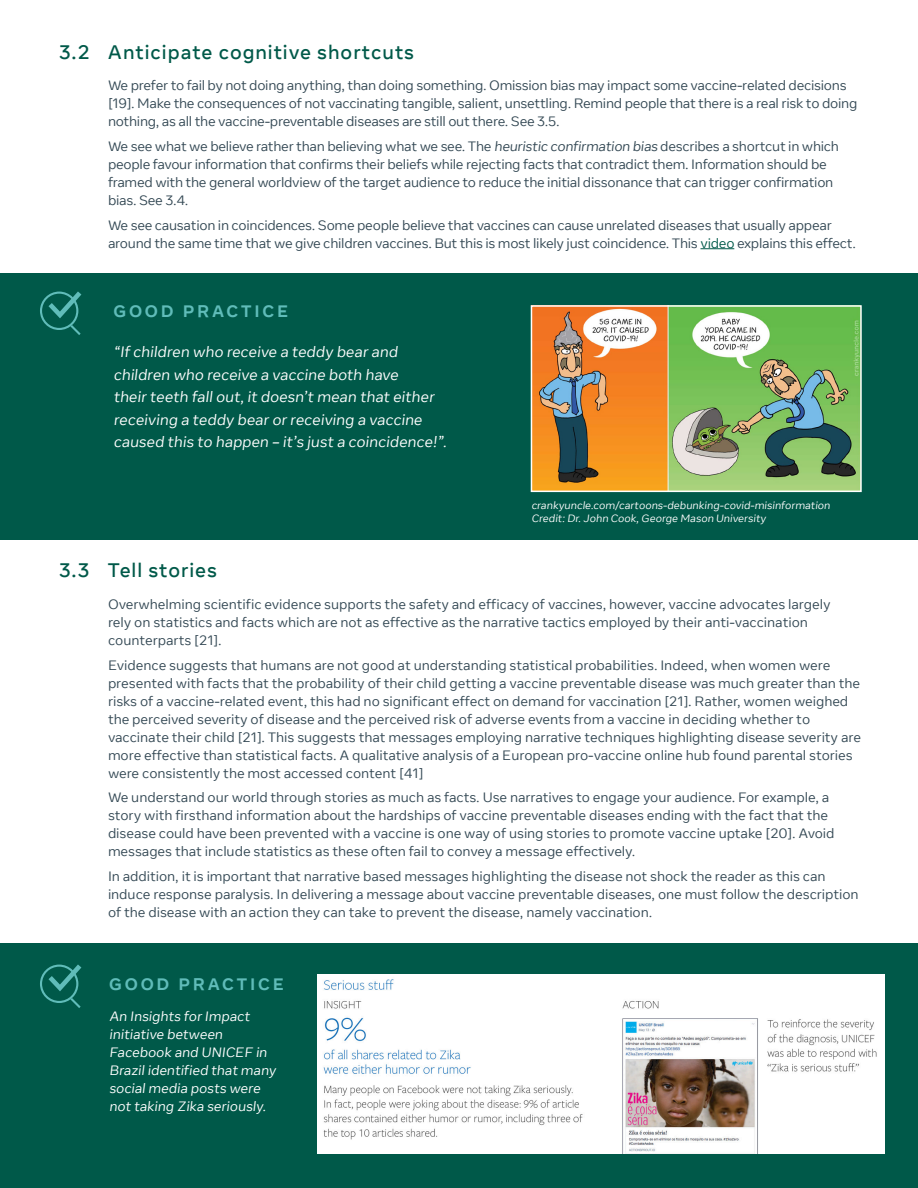
<style>
.page{position:relative;width:918px;height:1188px;background:#fff}
.page>*{position:absolute;margin:0;border:0;box-sizing:border-box;transform-origin:0 0}
.t1{font:500 19.5px "Optimistic Display";letter-spacing:.05em;color:#005949}
.t2{font:700 16.5px "Optimistic Display";letter-spacing:.17em;color:#60bcb9}
.t3{font:300 15px/22.5px "Optimistic Text";color:#fff}
.t4{font:300 13.5px/18px "Optimistic Text";letter-spacing:-.005em;color:#324753}
.t5{font:300 13.5px/18px "Optimistic Text";color:#fff}
.t6{font:300 10.5px "Optimistic Text";color:#fff}
.s1{color:#005949}
</style>
<div class="page">
<hr style="left:700px;top:248px;width:34px;height:1px;background:#005949">
<div style="left:0;top:273px;width:918px;height:267px;background:#005949"></div>
<div style="left:0;top:943px;width:918px;height:245px;background:#005949"></div>
<svg style="left:40px;top:291px;width:41px;height:44px"></svg>
<svg style="left:40px;top:964px;width:41px;height:44px"></svg>
<img style="left:534px;top:308px;width:325px;height:181px">
<div style="left:531px;top:305px;width:331px;height:187px;border:2px solid #fff"></div>
<img style="left:318px;top:974px;width:566px;height:179px">
<p class="t1" style="left:59px;top:41px;width:356px">3.2 Anticipate cognitive shortcuts</p>
<p class="t4" style="left:108px;top:77px;width:751px">We prefer to fail by not doing anything, than doing something. Omission bias may impact some vaccine-related decisions [19]. Make the consequences of not vaccinating tangible, salient, unsettling. Remind people that there is a real risk to doing nothing, as all the vaccine-preventable diseases are still out there. See 3.5.</p>
<p class="t4" style="left:108px;top:138px;width:733px">We see what we believe rather than believing what we see. The heuristic confirmation bias describes a shortcut in which people favour information that confirms their beliefs while rejecting facts that contradict them. Information should be framed with the general worldview of the target audience to reduce the initial dissonance that can trigger confirmation bias. See 3.4.</p>
<p class="t4" style="left:108px;top:216px;width:750px">We see causation in coincidences. Some people believe that vaccines can cause unrelated diseases that usually appear around the same time that we give children vaccines. But this is most likely just coincidence. This <span class="s1">video</span> explains this effect.</p>
<p class="t2" style="left:113px;top:301px;width:176px">GOOD PRACTICE</p>
<p class="t3" style="left:113px;top:341px;width:337px">“If children who receive a teddy bear and children who receive a vaccine both have<br>their teeth fallout,it doesn’t mean that either receiving a teddy bear or receiving a vaccine caused this to happen – it’s just a coincidence!”.</p>
<p class="t6" style="left:531px;top:498px;width:302px">crankyuncle.com/cartoons-debunking-covid-misinformation</p>
<p class="t6" style="left:531px;top:512px;width:238px">Credit:Dr.John Cook,George Mason University</p>
<p class="t1" style="left:59px;top:559px;width:159px">3.3 Tell stories</p>
<p class="t4" style="left:108px;top:595px;width:724px">Overwhelming scientific evidence supports the safety and efficacy of vaccines, however, vaccine advocates largely rely on statistics and facts which are not as effective as the narrative tactics employed by their anti-vaccination counterparts [21].</p>
<p class="t4" style="left:108px;top:656px;width:755px">Evidence suggests that humans are not good at understanding statistical probabilities. Indeed, when women were presented with facts that the probability of their child getting a vaccine preventable disease was much greater than the risks of a vaccine-related event, this had no significant effect on demand for vaccination [21]. Rather, women weighed the perceived severity of disease and the perceived risk of adverse events from a vaccine in deciding whether to vaccinate their child [21]. This suggests that messages employing narrative techniques highlighting disease severity are more effective than statistical facts. A qualitative analysis of a European pro-vaccine online hub found parental stories were consistently the most accessed content [41]</p>
<p class="t4" style="left:108px;top:789px;width:728px">We understand our world through stories as much as facts. Use narratives to engage your audience. For example, a story with firsthand information about the hardships of vaccine preventable diseases ending with the fact that the disease could have been prevented with a vaccine is one way of using stories to promote vaccine uptake [20]. Avoid messages that include statistics as these often fail to convey a message effectively.</p>
<p class="t4" style="left:108px;top:868px;width:752px">In addition, it is important that narrative based messages highlighting the disease not shock the reader as this can induce response paralysis. In delivering a message about vaccine preventable diseases, one must follow the description of the disease with an action they can take to prevent the disease, namely vaccination.</p>
<p class="t2" style="left:109px;top:974px;width:176px">GOOD PRACTICE</p>
<p class="t5" style="left:109px;top:1007px;width:171px">An Insights for Impact initiative between<br>Facebook and UNICEF in<br>Brazilidentified that many socialmedia posts were not taking Zika seriously.</p>
</div>
